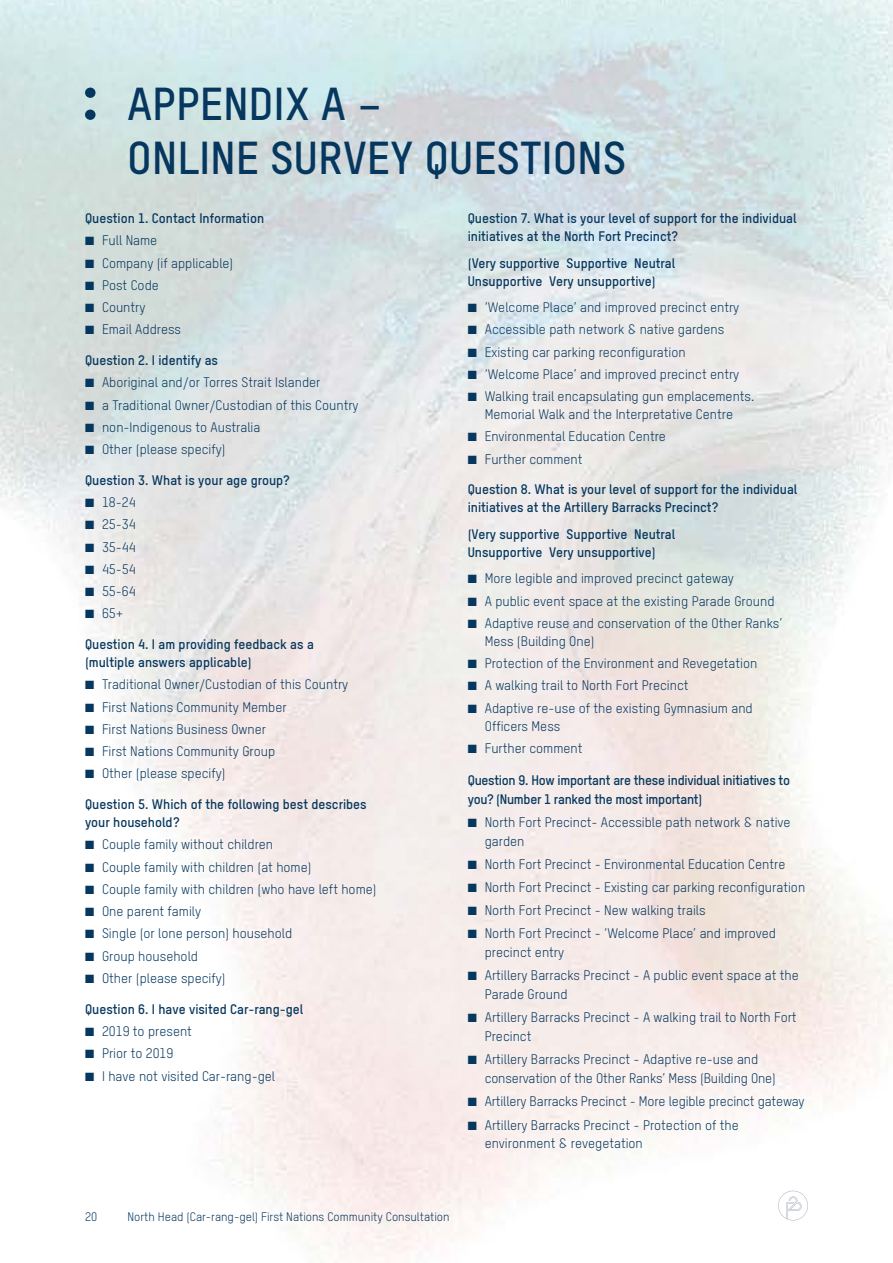
<style>
.page{position:relative;width:893px;height:1263px;background:#fff}
.page>*{position:absolute;margin:0;border:0;box-sizing:border-box;transform-origin:0 0}
.t1{font:45px/54px "T Star Bold";letter-spacing:.01em;color:#06375e}
.t2{font:13.5px/18.9px "T Star Regular";color:#06375e}
.t3{font:13.5px/18px "T Star Bold";color:#06375e}
.t4{font:13.5px/18.9px "T Star Bold";letter-spacing:-.02em;color:#06375e}
.t5{font:12px "T Star Regular";color:#06375e}
</style>
<div class="page">
<svg style="left:778px;top:1191px;width:30px;height:29px"></svg>
<svg style="left:85px;top:88px;width:11px;height:32px"></svg>
<h1 class="t1" style="left:128px;top:76px;width:500px">APPENDIX A –<br>ONLINE SURVEY QUESTIONS</h1>
<p class="t3" style="left:85px;top:209px;width:181px">Question 1. Contact Information</p>
<p class="t2" style="left:85px;top:231px;width:74px">■ Full Name</p>
<p class="t2" style="left:85px;top:253px;width:150px">■ Company (if applicable)</p>
<p class="t2" style="left:85px;top:275px;width:75px">■ Post Code</p>
<p class="t2" style="left:85px;top:298px;width:62px">■ Country</p>
<p class="t2" style="left:85px;top:320px;width:98px">■ Email Address</p>
<p class="t3" style="left:85px;top:351px;width:134px">Question 2. I identify as</p>
<p class="t2" style="left:85px;top:373px;width:237px">■ Aboriginal and/or Torres Strait Islander</p>
<p class="t2" style="left:85px;top:395px;width:275px">■ a Traditional Owner/Custodian of this Country</p>
<p class="t2" style="left:85px;top:417px;width:177px">■ non-Indigenous to Australia</p>
<p class="t2" style="left:85px;top:440px;width:142px">■ Other (please specify)</p>
<p class="t3" style="left:85px;top:471px;width:206px">Question 3. What is your age group?</p>
<p class="t2" style="left:85px;top:493px;width:52px">■ 18-24</p>
<p class="t2" style="left:85px;top:515px;width:52px">■ 25-34</p>
<p class="t2" style="left:85px;top:537px;width:52px">■ 35-44</p>
<p class="t2" style="left:85px;top:559px;width:52px">■ 45-54</p>
<p class="t2" style="left:85px;top:582px;width:52px">■ 55-64</p>
<p class="t2" style="left:85px;top:604px;width:40px">■ 65+</p>
<p class="t3" style="left:85px;top:635px;width:230px">Question 4. I am providing feedback as a (multiple answers applicable)</p>
<p class="t2" style="left:85px;top:675px;width:265px">■ Traditional Owner/Custodian of this Country</p>
<p class="t2" style="left:85px;top:697px;width:203px">■ First Nations Community Member</p>
<p class="t2" style="left:85px;top:719px;width:183px">■ First Nations Business Owner</p>
<p class="t2" style="left:85px;top:742px;width:192px">■ First Nations Community Group</p>
<p class="t2" style="left:85px;top:764px;width:142px">■ Other (please specify)</p>
<p class="t3" style="left:85px;top:795px;width:283px">Question 5. Which of the following best describes your household?</p>
<p class="t2" style="left:85px;top:835px;width:190px">■ Couple family without children</p>
<p class="t2" style="left:85px;top:857px;width:228px">■ Couple family with children (at home)</p>
<p class="t2" style="left:85px;top:879px;width:293px">■ Couple family with children (who have left home)</p>
<p class="t2" style="left:85px;top:902px;width:118px">■ One parent family</p>
<p class="t2" style="left:85px;top:924px;width:209px">■ Single (or lone person) household</p>
<p class="t2" style="left:85px;top:946px;width:115px">■ Group household</p>
<p class="t2" style="left:85px;top:968px;width:142px">■ Other (please specify)</p>
<p class="t3" style="left:85px;top:999px;width:220px">Question 6. I have visited Car-rang-gel</p>
<p class="t2" style="left:85px;top:1021px;width:108px">■ 2019 to present</p>
<p class="t2" style="left:85px;top:1044px;width:90px">■ Prior to 2019</p>
<p class="t2" style="left:85px;top:1066px;width:192px">■ I have not visited Car-rang-gel</p>
<p class="t3" style="left:468px;top:209px;width:330px">Question 7. What is your level of support for the individual initiatives at the North Fort Precinct?</p>
<p class="t3" style="left:468px;top:253px;width:209px">(Very supportive Supportive Neutral<br>Unsupportive Very unsupportive)</p>
<p class="t2" style="left:468px;top:298px;width:273px">■ ‘Welcome Place’ and improved precinct entry</p>
<p class="t2" style="left:468px;top:320px;width:258px">■ Accessible path network &amp; native gardens</p>
<p class="t2" style="left:468px;top:342px;width:219px">■ Existing car parking reconfiguration</p>
<p class="t2" style="left:468px;top:364px;width:273px">■ ‘Welcome Place’ and improved precinct entry</p>
<p class="t2" style="left:468px;top:387px;width:288px;line-height:18px;text-align:center">■ Walking trail encapsulating gun emplacements.<br>Memorial Walk and the Interpretative Centre</p>
<p class="t2" style="left:468px;top:427px;width:200px">■ Environmental Education Centre</p>
<p class="t2" style="left:468px;top:449px;width:116px">■ Further comment</p>
<p class="t3" style="left:468px;top:480px;width:331px">Question 8. What is your level of support for the individual initiatives at the Artillery Barracks Precinct?</p>
<p class="t3" style="left:468px;top:525px;width:209px">(Very supportive Supportive Neutral<br>Unsupportive Very unsupportive)</p>
<p class="t2" style="left:468px;top:569px;width:268px">■ More legible and improved precinct gateway</p>
<p class="t2" style="left:468px;top:591px;width:308px">■ A public event space at the existing Parade Ground</p>
<p class="t2" style="left:485px;top:614px;width:299px;line-height:18px;text-indent:-17px">■ Adaptive reuse and conservation of the Other Ranks’<br>Mess (Building One)</p>
<p class="t2" style="left:468px;top:654px;width:291px">■ Protection of the Environment and Revegetation</p>
<p class="t2" style="left:468px;top:676px;width:222px">■ A walking trail to North Fort Precinct</p>
<p class="t2" style="left:485px;top:699px;width:269px;line-height:18px;text-indent:-17px">■ Adaptive re-use of the existing Gymnasium and<br>Officers Mess</p>
<p class="t2" style="left:468px;top:738px;width:116px">■ Further comment</p>
<p class="t4" style="left:468px;top:770px;width:324px">Question 9. How important are these individual initiatives to you? (Number 1 ranked the most important)</p>
<p class="t2" style="left:485px;top:812px;width:307px;text-indent:-17px">■ North Fort Precinct- Accessible path network &amp; native garden</p>
<p class="t2" style="left:468px;top:854px;width:319px">■ North Fort Precinct - Environmental Education Centre</p>
<p class="t2" style="left:468px;top:877px;width:339px">■ North Fort Precinct - Existing car parking reconfiguration</p>
<p class="t2" style="left:468px;top:900px;width:239px">■ North Fort Precinct - New walking trails</p>
<p class="t2" style="left:485px;top:924px;width:293px;text-indent:-17px">■ North Fort Precinct - ‘Welcome Place’ and improved precinct entry</p>
<p class="t2" style="left:485px;top:966px;width:315px;text-indent:-17px">■ Artillery Barracks Precinct - A public event space at the<br>Parade Ground</p>
<p class="t2" style="left:485px;top:1008px;width:313px;text-indent:-17px">■ Artillery Barracks Precinct - A walking trail to North Fort<br>Precinct</p>
<p class="t2" style="left:485px;top:1050px;width:293px;text-indent:-17px">■ Artillery Barracks Precinct - Adaptive re-use and conservation of the Other Ranks’ Mess (Building One)</p>
<p class="t2" style="left:468px;top:1092px;width:338px">■ Artillery Barracks Precinct - More legible precinct gateway</p>
<p class="t2" style="left:485px;top:1115px;width:256px;text-indent:-17px">■ Artillery Barracks Precinct - Protection of the environment &amp; revegetation</p>
<p class="t5" style="left:85px;top:1209px;width:14px">20</p>
<p class="t5" style="left:128px;top:1209px;width:324px">North Head (Car-rang-gel) First Nations Community Consultation</p>
</div>
